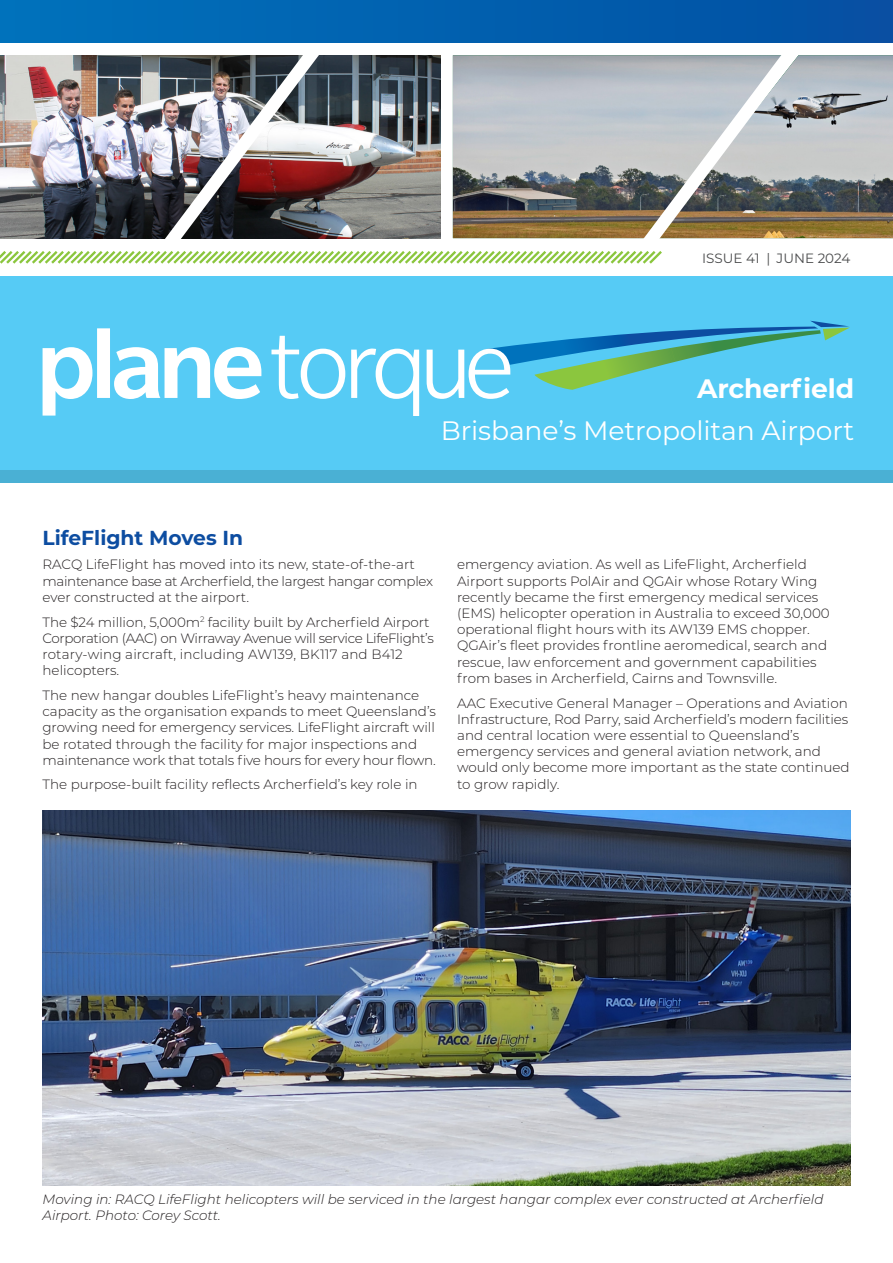
<style>
.page{position:relative;width:893px;height:1263px;background:#fff}
.page>*{position:absolute;margin:0;border:0;box-sizing:border-box;transform-origin:0 0}
.t1{font:26.7px "Montserrat";letter-spacing:-.005em;color:#fff}
.t2{font:700 26.7px "Montserrat";letter-spacing:-.005em;color:#fff}
.t3{font:700 20.25px "Montserrat";color:#0d4da1}
.t4{font:300 13.5px/16.2px "Montserrat";color:#231f20}
.t5{font:italic 300 13.5px/16.2px "Montserrat";color:#231f20}
.t6{font:13.5px "Montserrat";color:#4b4c4d}
</style>
<div class="page">
<img style="left:0;top:55px;width:893px;height:209px">
<div style="left:0;top:0;width:893px;height:43px;background:linear-gradient(to right,#0072bc,#044fa2)"></div>
<img style="left:43px;top:810px;width:807px;height:376px">
<div style="left:0;top:276px;width:893px;height:207px;background:#56cbf5"></div>
<svg style="left:271px;top:321px;width:579px;height:95px"></svg>
<svg style="left:43px;top:328px;width:218px;height:88px"></svg>
<div style="left:0;top:470px;width:893px;height:13px;background:#4ab0d4"></div>
<p class="t6" style="left:702px;top:248px;width:150px">ISSUE 41 | JUNE 2024</p>
<p class="t2" style="left:697px;top:369px;width:159px">Archerfield</p>
<p class="t1" style="left:441px;top:412px;width:415px">Brisbane’s Metropolitan Airport</p>
<p class="t3" style="left:43px;top:523px;width:202px">LifeFlight Moves In</p>
<p class="t4" style="left:43px;top:556px;width:392px">RACQ LifeFlight has moved into its new, state-of-the-art maintenance base at Archerfield, the largest hangar complex ever constructed at the airport.</p>
<p class="t4" style="left:43px;top:613px;width:393px">The $24 million, 5,000m<sup>2</sup> facility built by Archerfield Airport Corporation (AAC) on Wirraway Avenue will service LifeFlight’s rotary-wing aircraft, including AW139, BK117 and B412 helicopters.</p>
<p class="t4" style="left:43px;top:687px;width:395px">The new hangar doubles LifeFlight’s heavy maintenance capacity as the organisation expands to meet Queensland’s growing need for emergency services. LifeFlight aircraft will be rotated through the facility for major inspections and maintenance work that totals five hours for every hour flown.</p>
<p class="t4" style="left:43px;top:776px;width:377px">The purpose-built facility reflects Archerfield’s key role in</p>
<p class="t4" style="left:457px;top:556px;width:374px">emergency aviation. As well as LifeFlight, Archerfield Airport supports PolAir and QGAir whose Rotary Wing recently became the first emergency medical services (EMS) helicopter operation in Australia to exceed 30,000 operational flight hours with its AW139 EMS chopper.<br>QGAir’s fleet provides frontline aeromedical, search and rescue, law enforcement and government capabilities from bases in Archerfield, Cairns and Townsville.</p>
<p class="t4" style="left:457px;top:694px;width:394px">AAC Executive General Manager – Operations and Aviation Infrastructure, Rod Parry, said Archerfield’s modern facilities and central location were essential to Queensland’s emergency services and general aviation network, and would only become more important as the state continued to grow rapidly.</p>
<p class="t5" style="left:43px;top:1190px;width:783px">Moving in: RACQ LifeFlight helicopters will be serviced in the largest hangar complex ever constructed at Archerfield<br>Airport. Photo: Corey Scott.</p>
</div>
